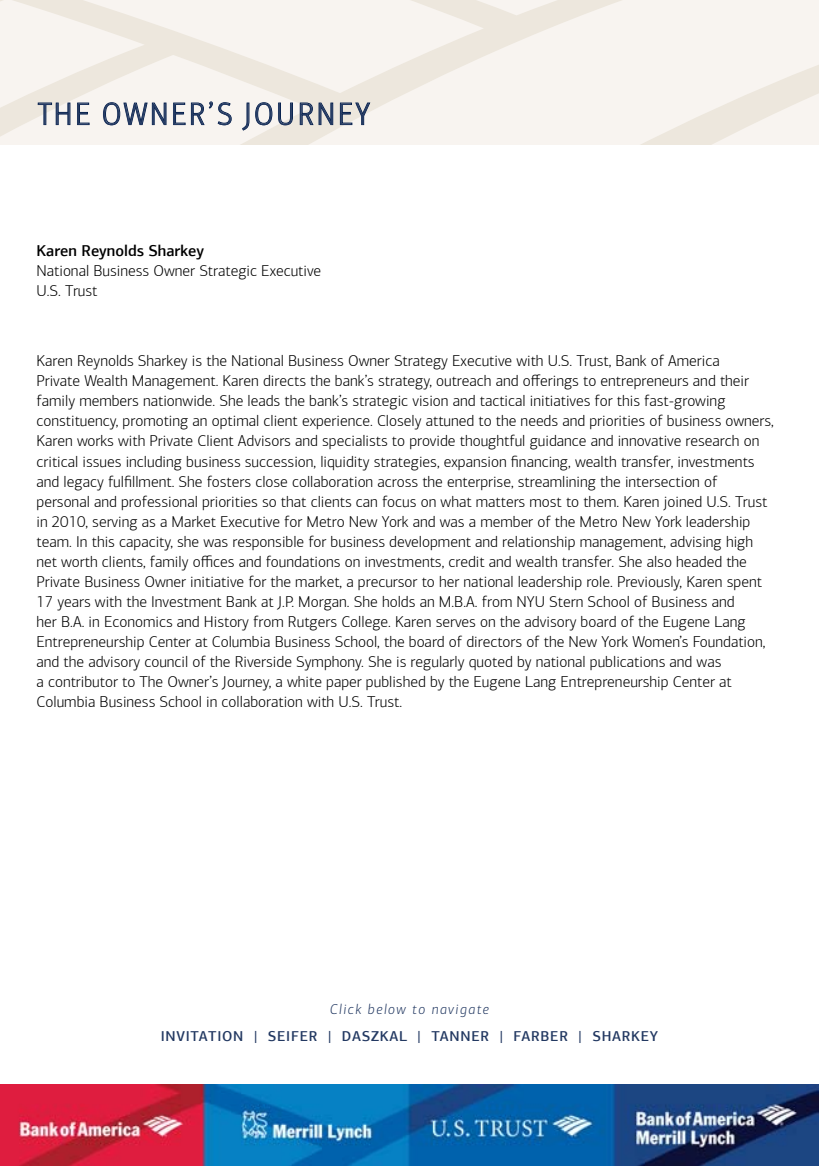
<style>
.page{position:relative;width:819px;height:1166px;background:#fff}
.page>*{position:absolute;margin:0;border:0;box-sizing:border-box;transform-origin:0 0}
.t1{font:300 31.5px "Connections Cond";letter-spacing:.1em;color:#233962}
.t2{font:300 15.75px/20.1px "Connections";color:#000}
.t3{font:500 15.75px "Connections";color:#000}
.t4{font:500 14.35px "Connections";letter-spacing:.05em;color:#233962}
.t5{font:italic 300 14.35px "Connections";letter-spacing:.1em;color:#233962}
</style>
<div class="page">
<svg style="left:0;top:0;width:819px;height:145px;fill:#f8f4f0"></svg>
<svg style="left:37px;top:102px;width:34px;height:23px"></svg>
<svg style="left:77px;top:102px;width:13px;height:23px"></svg>
<svg style="left:103px;top:102px;width:64px;height:24px"></svg>
<svg style="left:173px;top:101px;width:59px;height:25px"></svg>
<svg style="left:242px;top:102px;width:51px;height:29px"></svg>
<svg style="left:299px;top:102px;width:35px;height:24px"></svg>
<svg style="left:340px;top:102px;width:31px;height:23px"></svg>
<img style="left:0;top:1084px;width:819px;height:82px">
<h1 class="t1" style="left:38px;top:97px;width:333px">THE OWNER’s JOURNEY</h1>
<p class="t3" style="left:37px;top:241px;width:169px">KAREN REYNOLDS SHARKEY</p>
<p class="t2" style="left:37px;top:261px;width:286px">National Business Owner Strategic Executive<br>U.S. Trust</p>
<p class="t2" style="left:37px;top:351px;width:739px">Karen Reynolds Sharkey is the National Business Owner Strategy Executive with U.S. Trust, Bank of America<br>Private Wealth Management. Karen directs the bank’s strategy, outreach and offerings to entrepreneurs and their family members nationwide. She leads the bank’s strategic vision and tactical initiatives for this fast-growing constituency, promoting an optimal client experience. Closely attuned to the needs and priorities of business owners, Karen works with Private Client Advisors and specialists to provide thoughtful guidance and innovative research on critical issues including business succession, liquidity strategies, expansion financing, wealth transfer, investments and legacy fulfillment. She fosters close collaboration across the enterprise, streamlining the intersection of personal and professional priorities so that clients can focus on what matters most to them. Karen joined U.S. Trust in 2010, serving as a Market Executive for Metro New York and was a member of the Metro New York leadership team. I n this capacity, she was responsible for business development and relationship management, advising high net worth clients, family offices and foundations on investments, credit and wealth transfer. She also headed the Private Business Owner initiative for the market, a precursor to her national leadership role. Previously, Karen spent 17 years with the I nvestment Bank at J.P. Morgan. She holds an M.B.A. from NYU Stern School of Business and<br>her B.A. in Economics and History from Rutgers College. Karen serves on the advisory board of the Eugene Lang Entrepreneurship Center at Columbia Business School, the board of directors of the New York Women’s Foundation, and the advisory council of the Riverside Symphony. She is regularly quoted by national publications and was<br>a contributor to The Owner’s Journey, a white paper published by the Eugene Lang Entrepreneurship Center at Columbia Business School in collaboration with U.S. Trust.</p>
<p class="t5" style="left:330px;top:1001px;width:161px">Click below to navigate</p>
<p class="t4" style="left:161px;top:1027px;width:40px">INVITAT</p>
<p class="t4" style="left:217px;top:1027px;width:83px">ION | SEIFER</p>
<p class="t4" style="left:328px;top:1027px;width:195px">| DASZKAL | TANNER | FAR</p>
<p class="t4" style="left:540px;top:1027px;width:19px">BER</p>
<p class="t4" style="left:578px;top:1027px;width:45px">| SHARKEY</p>
</div>
